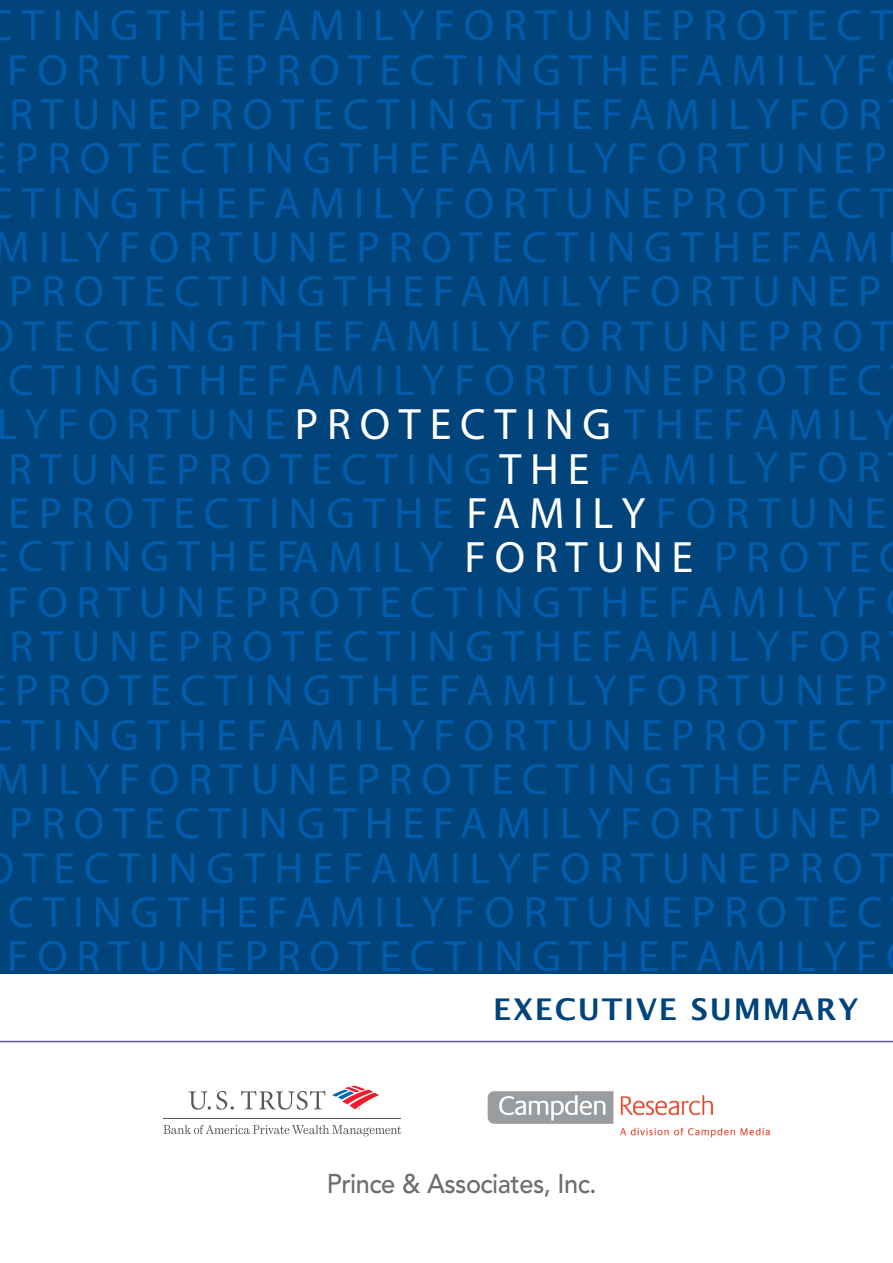
<style>
.page{position:relative;width:893px;height:1263px;background:#fff}
.page>*{position:absolute;margin:0;border:0;box-sizing:border-box;transform-origin:0 0}
.t1{font:44.1px/44.2px "Myriad Pro";letter-spacing:.2em;color:#015dab;text-align:center}
.t2{font:600 30px "Lucida Sans";letter-spacing:.06em;color:#00447b}
.t3{font:500 27px "Avenir LT Std";letter-spacing:-.02em;color:#6c6d70;scale:.94 1}
.s1{color:#fff}
</style>
<div class="page">
<div style="left:0;top:0;width:893px;height:1242px;background:#00447b"></div>
<div style="left:0;top:974px;width:893px;height:289px;background:#fff"></div>
<hr style="left:0;top:1041px;width:893px;height:1px;background:#5d53a3">
<svg style="left:241px;top:1091px;width:84px;height:19px"></svg>
<svg style="left:189px;top:1091px;width:45px;height:19px"></svg>
<hr style="left:163px;top:1118px;width:238px;height:1px;background:#57585a">
<svg style="left:163px;top:1125px;width:238px;height:11px"></svg>
<svg style="left:332px;top:1085px;width:47px;height:24px"></svg>
<img style="left:487px;top:1091px;width:283px;height:47px">
<p class="t1" style="left:-12px;top:3px;width:907px">CTINGTHEFAMILYFORTUNEPROTECT</p>
<p class="t1" style="left:7px;top:47px;width:876px;text-align:left">FORTUNEPROTECTINGTHEFAMILYF<br>RTUNEPROTECTINGTHEFAMILYFOR</p>
<p class="t1" style="left:-12px;top:136px;width:907px">PROTECTINGTHEFAMILYFORTUNEP<br>CTINGTHEFAMILYFORTUNEPROTECT</p>
<p class="t1" style="left:-5px;top:224px;width:886px">MILYFORTUNEPROTECTINGTHEFAM</p>
<p class="t1" style="left:9px;top:269px;width:874px">PROTECTINGTHEFAMILYFORTUNEP</p>
<p class="t1" style="left:23px;top:313px;width:872px">TECTINGTHEFAMILYFORTUNEPROT</p>
<p class="t1" style="left:8px;top:357px;width:876px">CTINGTHEFAMILYFORTUNEPROTEC</p>
<p class="t1" style="left:-3px;top:402px;width:904px">LYFORTUNE<span class="s1">PROTECTING</span>THEFAMILY</p>
<p class="t1" style="left:8px;top:446px;width:874px">RTUNEPROTECTING<span class="s1">THE</span>FAMILYFOR</p>
<p class="t1" style="left:8px;top:490px;width:879px">EPROTECTINGTHE<span class="s1">FAMILY</span>FORTUNE</p>
<p class="t1" style="left:18px;top:535px;width:888px">CTINGTHEFAMILY <span class="s1">FORTUNE</span> PROTEC</p>
<p class="t1" style="left:7px;top:579px;width:872px">FORTUNEPROTECTINGTHEFAMILYF</p>
<p class="t1" style="left:10px;top:623px;width:874px">RTUNEPROTECTINGTHEFAMILYFOR</p>
<p class="t1" style="left:15px;top:668px;width:874px">PROTECTINGTHEFAMILYFORTUNEP</p>
<p class="t1" style="left:-12px;top:712px;width:907px">CTINGTHEFAMILYFORTUNEPROTECT</p>
<p class="t1" style="left:-5px;top:756px;width:886px">MILYFORTUNEPROTECTINGTHEFAM</p>
<p class="t1" style="left:9px;top:801px;width:874px">PROTECTINGTHEFAMILYFORTUNEP</p>
<p class="t1" style="left:23px;top:845px;width:872px">TECTINGTHEFAMILYFORTUNEPROT</p>
<p class="t1" style="left:8px;top:889px;width:876px">CTINGTHEFAMILYFORTUNEPROTEC</p>
<p class="t1" style="left:7px;top:934px;width:872px">FORTUNEPROTECTINGTHEFAMILYF</p>
<p class="t2" style="left:493px;top:992px;width:367px">EXECUTIVE SUMMARY</p>
<p class="t3" style="left:327px;top:1168px;width:288px">Prince &amp; Associates, Inc.</p>
</div>
